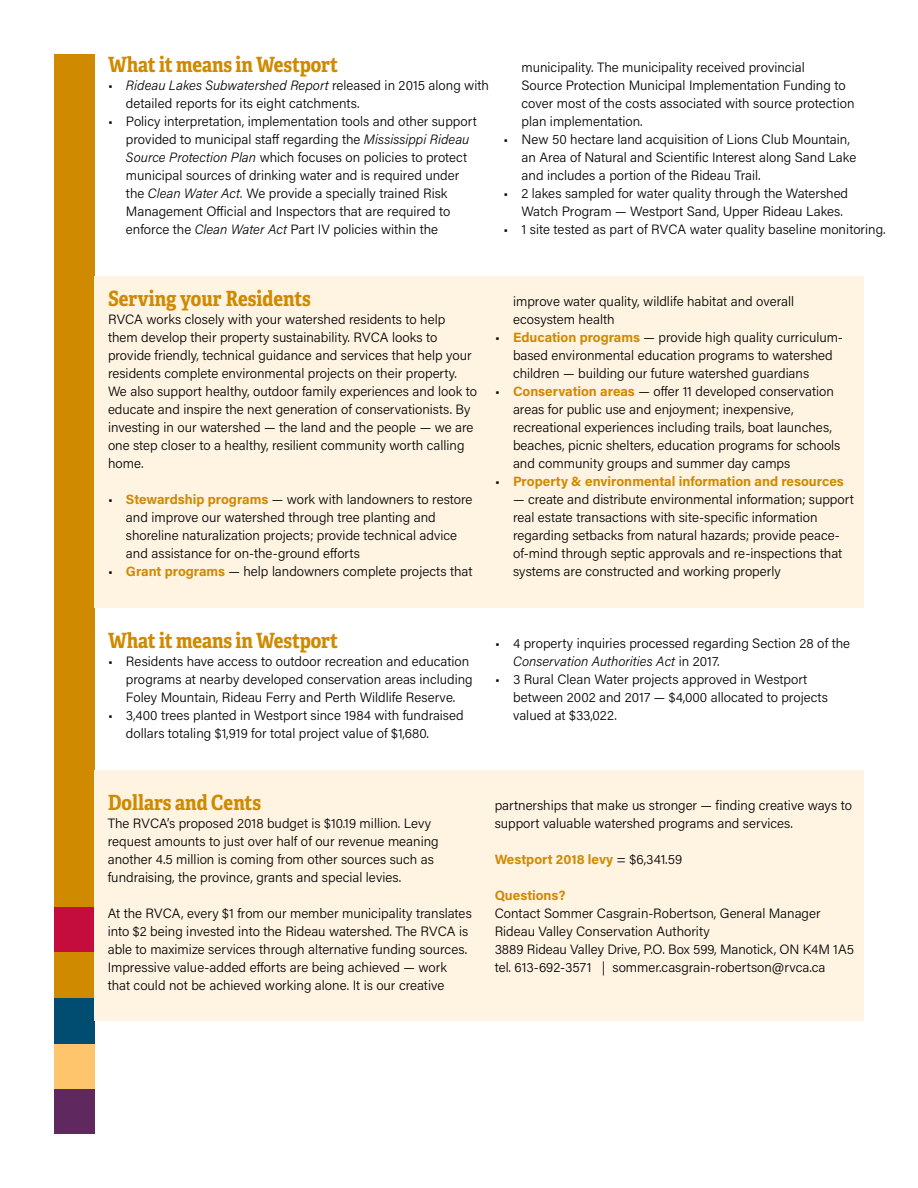
<style>
.page{position:relative;width:918px;height:1188px;background:#fff}
.page>*{position:absolute;margin:0;border:0;box-sizing:border-box;transform-origin:0 0}
.t1{font:700 21px "Adelle Condensed";letter-spacing:-.005em;color:#cf8a00}
.t2{font:300 13.5px/18px "Acumin Pro";color:#000}
.t3{font:700 13.5px "Acumin Pro";color:#cf8a00}
.s1{font-style:italic}
.s2{font-weight:700;color:#cf8a00}
.s3{font-weight:300;color:#000}
</style>
<div class="page">
<div style="left:54px;top:54px;width:40px;height:1080px;background:#cf8a00"></div>
<div style="left:54px;top:1088px;width:40px;height:46px;background:#5f295f"></div>
<div style="left:54px;top:907px;width:40px;height:46px;background:#c40d3c"></div>
<div style="left:54px;top:1044px;width:40px;height:45px;background:#ffc56d"></div>
<div style="left:54px;top:998px;width:40px;height:46px;background:#004d71"></div>
<div style="left:94px;top:277px;width:770px;height:331px;background:#fff3e2"></div>
<div style="left:94px;top:770px;width:770px;height:250px;background:#fff3e2"></div>
<h1 class="t1" style="left:108px;top:49px;width:231px">What it means in Westport</h1>
<p class="t2" style="left:126px;top:76px;width:365px;text-indent:-18px">• <span class="s1">Rideau Lakes Subwatershed Report</span> released in 2015 along with detailed reports for its eight catchments.</p>
<p class="t2" style="left:126px;top:112px;width:352px;text-indent:-18px">• Policy interpretation, implementation tools and other support provided to municipal staff regarding the <span class="s1">Mississippi Rideau Source Protection Plan</span> which focuses on policies to protect municipal sources of drinking water and is required under the <span class="s1">Clean Water Act.</span> We provide a specially trained Risk Management Official and Inspectors that are required to enforce the <span class="s1">Clean Water Act</span> Part IV policies within the</p>
<p class="t2" style="left:522px;top:58px;width:335px">municipality. The municipality received provincial<br>Source Protection Municipal Implementation Funding to cover most of the costs associated with source protection plan implementation.</p>
<p class="t2" style="left:522px;top:130px;width:336px;text-indent:-18px">• New 50 hectare land acquisition of Lions Club Mountain, an Area of Natural and Scientific Interest along Sand Lake and includes a portion of the Rideau Trail.</p>
<p class="t2" style="left:522px;top:184px;width:328px;text-indent:-18px">• 2 lakes sampled for water quality through the Watershed<br>Watch Program — Westport Sand, Upper Rideau Lakes.</p>
<p class="t2" style="left:504px;top:220px;width:384px">• 1 site tested as part of RVCA water quality baseline monitoring.</p>
<h1 class="t1" style="left:108px;top:283px;width:204px">Serving your Residents</h1>
<p class="t2" style="left:108px;top:310px;width:371px">RVCA works closely with your watershed residents to help them develop their property sustainability. RVCA looks to provide friendly, technical guidance and services that help your residents complete environmental projects on their property.<br>We also support healthy, outdoor family experiences and look to educate and inspire the next generation of conservationists. By investing in our watershed — the land and the people — we are one step closer to a healthy, resilient community worth calling home.</p>
<p class="t2" style="left:126px;top:490px;width:348px;text-indent:-18px">• <span class="s2">Stewardship programs</span> — work with landowners to restore and improve our watershed through tree planting and shoreline naturalization projects; provide technical advice and assistance for on-the-ground efforts</p>
<p class="t2" style="left:108px;top:562px;width:366px">• <span class="s2">Grant programs</span> — help landowners complete projects that</p>
<p class="t2" style="left:513px;top:292px;width:283px">improve water quality, wildlife habitat and overall ecosystem health</p>
<p class="t2" style="left:513px;top:328px;width:332px;text-indent:-18px">• <span class="s2">Education programs</span> — provide high quality curriculum&shy;based environmental education programs to watershed children — building our future watershed guardians</p>
<p class="t2" style="left:513px;top:382px;width:329px;text-indent:-18px">• <span class="s2">Conservation areas</span> — offer 11 developed conservation areas for public use and enjoyment; inexpensive, recreational experiences including trails, boat launches, beaches, picnic shelters, education programs for schools and community groups and summer day camps</p>
<p class="t3" style="left:495px;top:472px;width:350px"><span class="s3">•</span> Property &amp; environmental information and resources</p>
<p class="t2" style="left:513px;top:490px;width:342px">— create and distribute environmental information; support real estate transactions with site-specific information regarding setbacks from natural hazards; provide peace&shy;of-mind through septic approvals and re-inspections that systems are constructed and working properly</p>
<h1 class="t1" style="left:108px;top:625px;width:231px">What it means in Westport</h1>
<p class="t2" style="left:126px;top:652px;width:348px;text-indent:-18px">• Residents have access to outdoor recreation and education programs at nearby developed conservation areas including<br>Foley Mountain, Rideau Ferry and Perth Wildlife Reserve.</p>
<p class="t2" style="left:126px;top:706px;width:339px;text-indent:-18px">• 3,400 trees planted in Westport since 1984 with fundraised dollars totaling $1,919 for total project value of $1,680.</p>
<p class="t2" style="left:513px;top:634px;width:339px;text-indent:-18px">• 4 property inquiries processed regarding Section 28 of the<br><span class="s1">Conservation Authorities Act</span> in 2017.</p>
<p class="t2" style="left:513px;top:670px;width:316px;text-indent:-18px">• 3 Rural Clean Water projects approved in Westport between 2002 and 2017 — $4,000 allocated to projects valued at $33,022.</p>
<h1 class="t1" style="left:108px;top:787px;width:155px">Dollars and Cents</h1>
<p class="t2" style="left:108px;top:814px;width:333px">The RVCA’s proposed 2018 budget is $10.19 million. Levy request amounts to just over half of our revenue meaning another 4.5 million is coming from other sources such as fundraising, the province, grants and special levies.</p>
<p class="t2" style="left:108px;top:904px;width:366px">At the RVCA, every $1 from our member municipality translates into $2 being invested into the Rideau watershed. The RVCA is able to maximize services through alternative funding sources.<br>Impressive value-added efforts are being achieved — work that could not be achieved working alone. It is our creative</p>
<p class="t2" style="left:495px;top:796px;width:359px">partnerships that make us stronger — finding creative ways to support valuable watershed programs and services.</p>
<p class="t3" style="left:495px;top:850px;width:189px">Westport 2018 levy <span class="s3">= $6,341.59</span></p>
<p class="t3" style="left:495px;top:886px;width:72px">Questions?</p>
<p class="t2" style="left:495px;top:904px;width:361px">Contact Sommer Casgrain-Robertson, General Manager Rideau Valley Conservation Authority<br>3889 Rideau Valley Drive, P.O. Box 599, Manotick, ON K4M 1A5 tel. 613-692-3571 | sommer.casgrain-robertson@rvca.ca</p>
</div>
